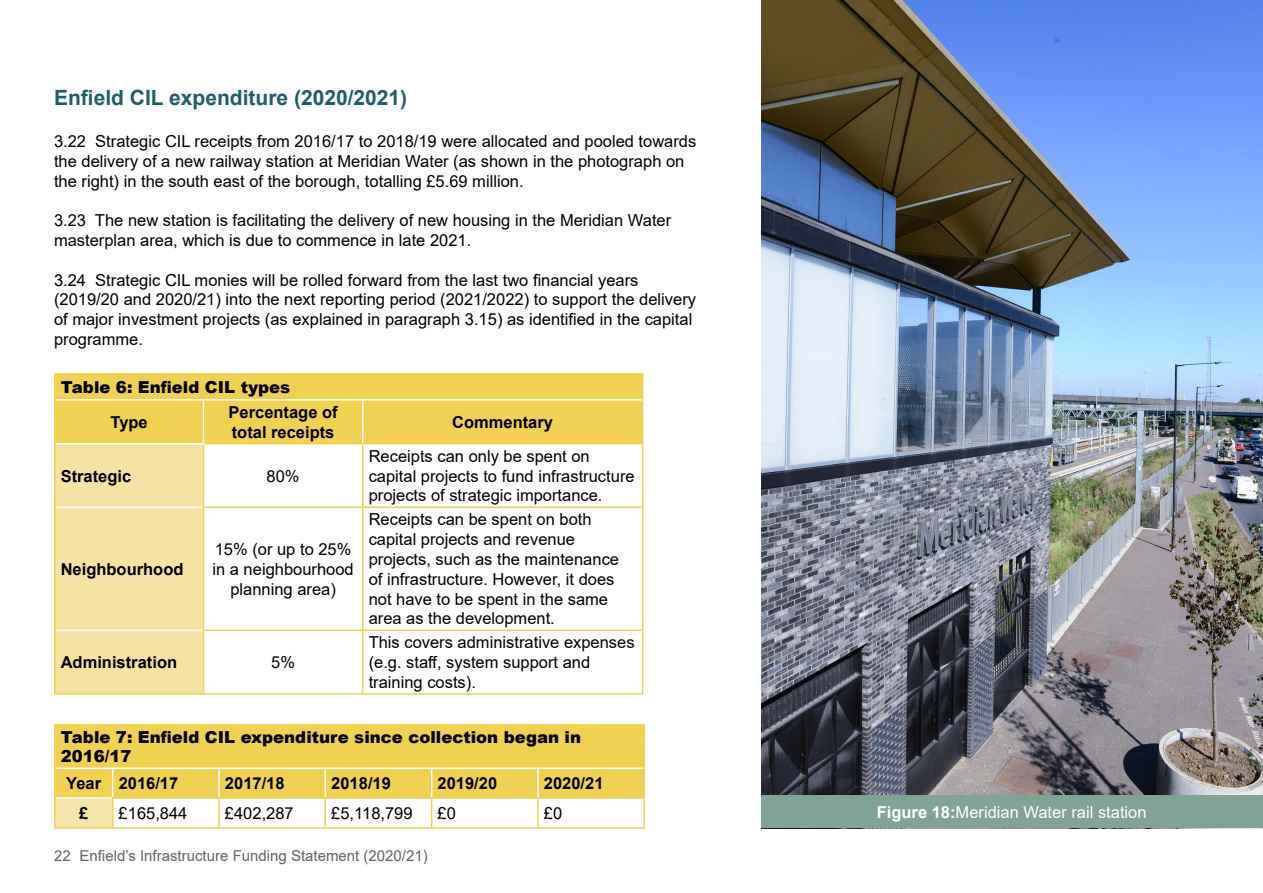
<style>
.page{position:relative;width:1263px;height:893px;background:#fff}
.page>*{position:absolute;margin:0;border:0;box-sizing:border-box;transform-origin:0 0}
.t1{font:700 21px "Arial";color:#205d68}
.t2{font:16.5px/19.8px "Arial";color:#000}
.t3{font:700 16.5px/19.8px "Arial";color:#000}
.t4{font:900 16.5px/19.8px "Arial";color:#000}
.t5{font:16.5px "Arial";color:#fff}
.t6{font:15px "Arial";color:#636466}
.t7{font:700 15px "Arial";color:#fff}
.s1{font-weight:700}
</style>
<div class="page">
<hr style="left:54px;top:693px;width:150px;height:2px;background:#f0d152">
<hr style="left:204px;top:693px;width:159px;height:2px;background:#f0d152">
<hr style="left:363px;top:693px;width:280px;height:2px;background:#f0d152">
<hr style="left:54px;top:373px;width:150px;height:2px;background:#f0d152">
<hr style="left:204px;top:373px;width:159px;height:2px;background:#f0d152">
<hr style="left:363px;top:373px;width:280px;height:2px;background:#f0d152">
<svg style="left:54px;top:374px;width:589px;height:320px"></svg>
<hr style="left:54px;top:724px;width:59px;height:1px;background:#f0d152">
<hr style="left:113px;top:724px;width:106px;height:1px;background:#f0d152">
<hr style="left:219px;top:724px;width:106px;height:1px;background:#f0d152">
<hr style="left:325px;top:724px;width:107px;height:1px;background:#f0d152">
<hr style="left:432px;top:724px;width:106px;height:1px;background:#f0d152">
<hr style="left:538px;top:724px;width:107px;height:1px;background:#f0d152">
<hr style="left:643px;top:725px;width:2px;height:43px;background:#f0d152">
<svg style="left:54px;top:725px;width:590px;height:102px"></svg>
<hr style="left:54px;top:827px;width:59px;height:2px;background:#f0d152">
<hr style="left:113px;top:827px;width:106px;height:2px;background:#f0d152">
<hr style="left:219px;top:827px;width:106px;height:2px;background:#f0d152">
<hr style="left:325px;top:827px;width:107px;height:2px;background:#f0d152">
<hr style="left:432px;top:827px;width:106px;height:2px;background:#f0d152">
<hr style="left:538px;top:827px;width:107px;height:2px;background:#f0d152">
<hr style="left:643px;top:768px;width:2px;height:30px;background:#f0d152">
<hr style="left:643px;top:798px;width:2px;height:29px;background:#f0d152">
<hr style="left:537px;top:769px;width:2px;height:28px;background:#fff">
<img style="left:761px;top:0;width:501px;height:796px">
<div style="left:761px;top:796px;width:501px;height:32px;background:#80a396"></div>
<p class="t1" style="left:54px;top:83px;width:355px">Enfield CIL expenditure (2020/2021)</p>
<p class="t2" style="left:54px;top:131px;width:644px">3.22 Strategic CIL receipts from 2016/17 to 2018/19 were allocated and pooled towards the delivery of a new railway station at Meridian Water (as shown in the photograph on the right) in the south east of the borough, totalling £5.69 million.</p>
<p class="t2" style="left:54px;top:210px;width:619px">3.23 The new station is facilitating the delivery of new housing in the Meridian Water masterplan area, which is due to commence in late 2021.</p>
<p class="t2" style="left:54px;top:270px;width:644px">3.24 Strategic CIL monies will be rolled forward from the last two financial years (2019/20 and 2020/21) into the next reporting period (2021/2022) to support the delivery of major investment projects (as explained in paragraph 3.15) as identified in the capital programme.</p>
<p class="t4" style="left:61px;top:376px;width:231px">Table 6: Enfield CIL types</p>
<p class="t3" style="left:110px;top:412px;width:39px">Type</p>
<p class="t3" style="left:229px;top:402px;width:111px">Percentage of total receipts</p>
<p class="t3" style="left:452px;top:412px;width:102px">Commentary</p>
<p class="t3" style="left:61px;top:466px;width:72px">Strategic</p>
<p class="t2" style="left:267px;top:466px;width:35px">80%</p>
<p class="t2" style="left:369px;top:446px;width:267px">Receipts can only be spent on capital projects to fund infrastructure projects of strategic importance.</p>
<p class="t3" style="left:61px;top:559px;width:124px">Neighbourhood</p>
<p class="t2" style="left:212px;top:539px;width:143px;text-align:center">15% (or up to 25% in a neighbourhood planning area)</p>
<p class="t3" style="left:61px;top:653px;width:118px">Administration</p>
<p class="t2" style="left:271px;top:652px;width:25px">5%</p>
<p class="t2" style="left:369px;top:509px;width:252px">Receipts can be spent on both capital projects and revenue projects, such as the maintenance of infrastructure. However, it does not have to be spent in the same area as the development.</p>
<p class="t2" style="left:369px;top:632px;width:267px">This covers administrative expenses (e.g. staff, system support and training costs).</p>
<p class="t4" style="left:61px;top:726px;width:522px">Table 7: Enfield CIL expenditure since collection began in<br>2016/17</p>
<p class="t3" style="left:66px;top:774px;width:114px">Year 2016/17</p>
<p class="t3" style="left:225px;top:774px;width:61px">2017/18</p>
<p class="t3" style="left:331px;top:774px;width:61px">2018/19</p>
<p class="t3" style="left:438px;top:774px;width:61px">2019/20</p>
<p class="t3" style="left:544px;top:774px;width:61px">2020/21</p>
<p class="t3" style="left:79px;top:803px;width:11px">£</p>
<p class="t2" style="left:119px;top:803px;width:70px">£165,844</p>
<p class="t2" style="left:225px;top:803px;width:70px">£402,287</p>
<p class="t2" style="left:331px;top:803px;width:83px">£5,118,799</p>
<p class="t2" style="left:438px;top:803px;width:20px">£0</p>
<p class="t2" style="left:544px;top:803px;width:20px">£0</p>
<p class="t5" style="left:877px;top:801px;width:271px"><span class="s1">Figure 18:</span>Meridian Water rail station</p>
<p class="t6" style="left:54px;top:845px;width:375px">22 Enfield’s Infrastructure Funding Statement (2020/21)</p>
<p class="t7" style="left:1022px;top:807px;width:188px">Meridian Water rail station</p>
</div>
